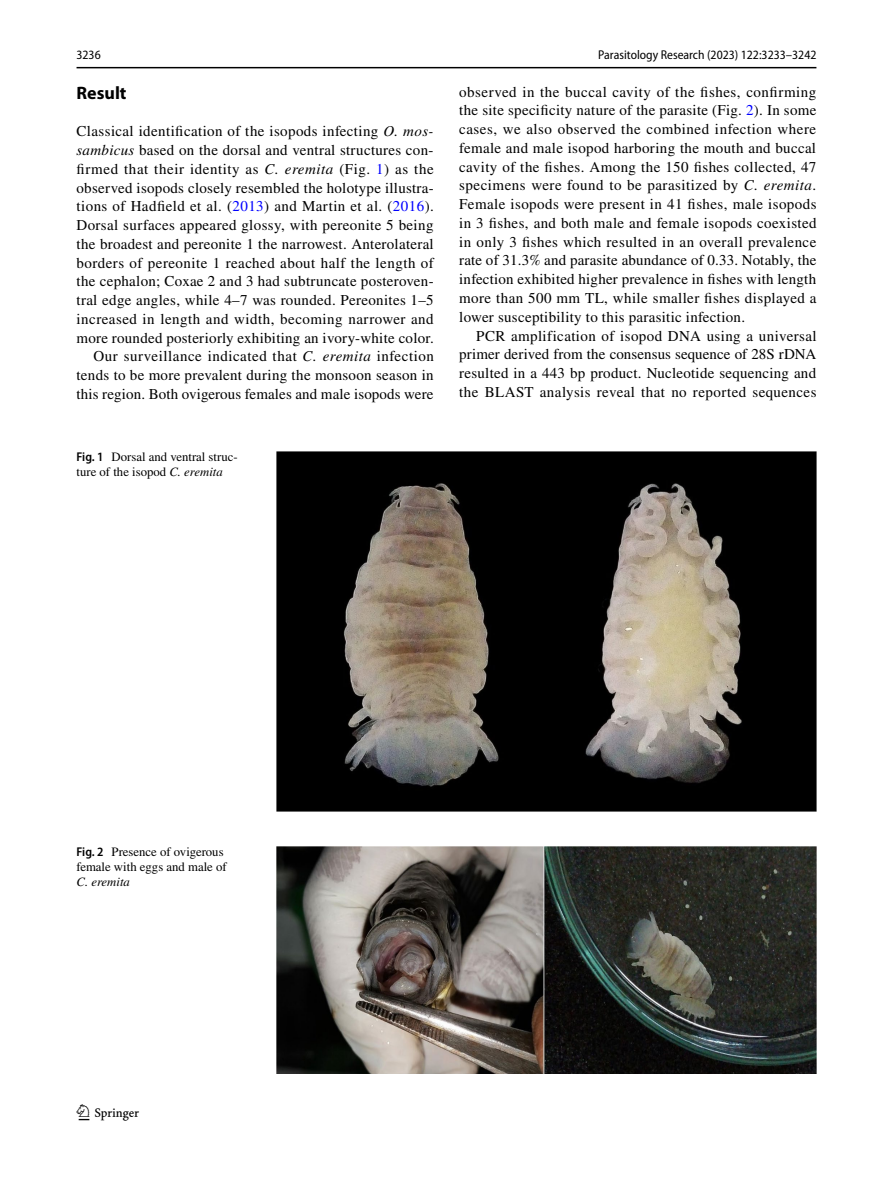
<style>
.page{position:relative;width:893px;height:1187px;background:#fff}
.page>*{position:absolute;margin:0;border:0;box-sizing:border-box;transform-origin:0 0}
.t1{font:22.5px "Springnew Regular 2";color:#000}
.t2{font:700 18px "Myriad Pro";color:#000}
.t3{font:15px/18.8px "STIX";letter-spacing:.02em;color:#000;text-align:justify}
.t4{font:12.75px/15px "STIX";color:#000}
.t5{font:semi-condensed 12.75px "Myriad Pro";color:#000}
.t6{font:italic 12.75px "STIX";color:#000}
.s1{font-style:italic}
.s2{color:#00f}
.s3{font-family:"Myriad Pro";font-weight:600;font-stretch:semi-condensed}
</style>
<div class="page">
<hr style="left:77px;top:67px;width:739px;height:1px;background:#000">
<img style="left:277px;top:451px;width:539px;height:360px">
<img style="left:277px;top:846px;width:539px;height:227px">
<p class="t5" style="left:77px;top:48px;width:26px">3236</p>
<p class="t5" style="left:598px;top:48px;width:220px">Parasitology Research (2023) 122:3233–3242</p>
<p class="t2" style="left:77px;top:81px;width:52px">Result</p>
<p class="t3" style="left:77px;top:123px;width:359px;text-align:right">Classical identification of the isopods infecting <span class="s1">O. mos&shy;sambicus</span> based on the dorsal and ventral structures con&shy;firmed that their identity as <span class="s1">C. eremita</span> (Fig. <span class="s2">1</span>) as the observed isopods closely resembled the holotype illustra&shy;tions of Hadfield et al. (<span class="s2">2013</span>) and Martin et al. (<span class="s2">2016</span>).<br>Dorsal surfaces appeared glossy, with pereonite 5 being the broadest and pereonite 1 the narrowest. Anterolateral borders of pereonite 1 reached about half the length of the cephalon; Coxae 2 and 3 had subtruncate posteroven&shy;tral edge angles, while 4–7 was rounded. Pereonites 1–5 increased in length and width, becoming narrower and more rounded posteriorly exhibiting an ivory-white color.<br>Our surveillance indicated that <span class="s1">C. eremita</span> infection tends to be more prevalent during the monsoon season in this region. Both ovigerous females and male isopods were</p>
<p class="t4" style="left:77px;top:450px;width:163px"><span class="s3">Fig. 1</span> Dorsal and ventral struc&shy;ture of the isopod <span class="s1">C. eremita</span></p>
<p class="t3" style="left:459px;top:83px;width:359px">observed in the buccal cavity of the fishes, confirming the site specificity nature of the parasite (Fig. <span class="s2">2</span>). In some cases, we also observed the combined infection where female and male isopod harboring the mouth and buccal cavity of the fishes. Among the 150 fishes collected, 47 specimens were found to be parasitized by <span class="s1">C. eremita</span>.<br>Female isopods were present in 41 fishes, male isopods in 3 fishes, and both male and female isopods coexisted in only 3 fishes which resulted in an overall prevalence rate of 31.3% and parasite abundance of 0.33. Notably, the infection exhibited higher prevalence in fishes with length more than 500 mm TL, while smaller fishes displayed a lower susceptibility to this parasitic infection.</p>
<p class="t3" style="left:459px;top:327px;width:359px;text-indent:17px">PCR amplification of isopod DNA using a universal primer derived from the consensus sequence of 28S rDNA resulted in a 443 bp product. Nucleotide sequencing and the BLAST analysis reveal that no reported sequences</p>
<p class="t4" style="left:77px;top:845px;width:152px"><span class="s3">Fig. 2</span> Presence of ovigerous female with eggs and male of</p>
<p class="t6" style="left:77px;top:873px;width:55px">C. eremita</p>
<h1 class="t1" style="left:79px;top:1104px;width:62px">1 3</h1>
</div>
